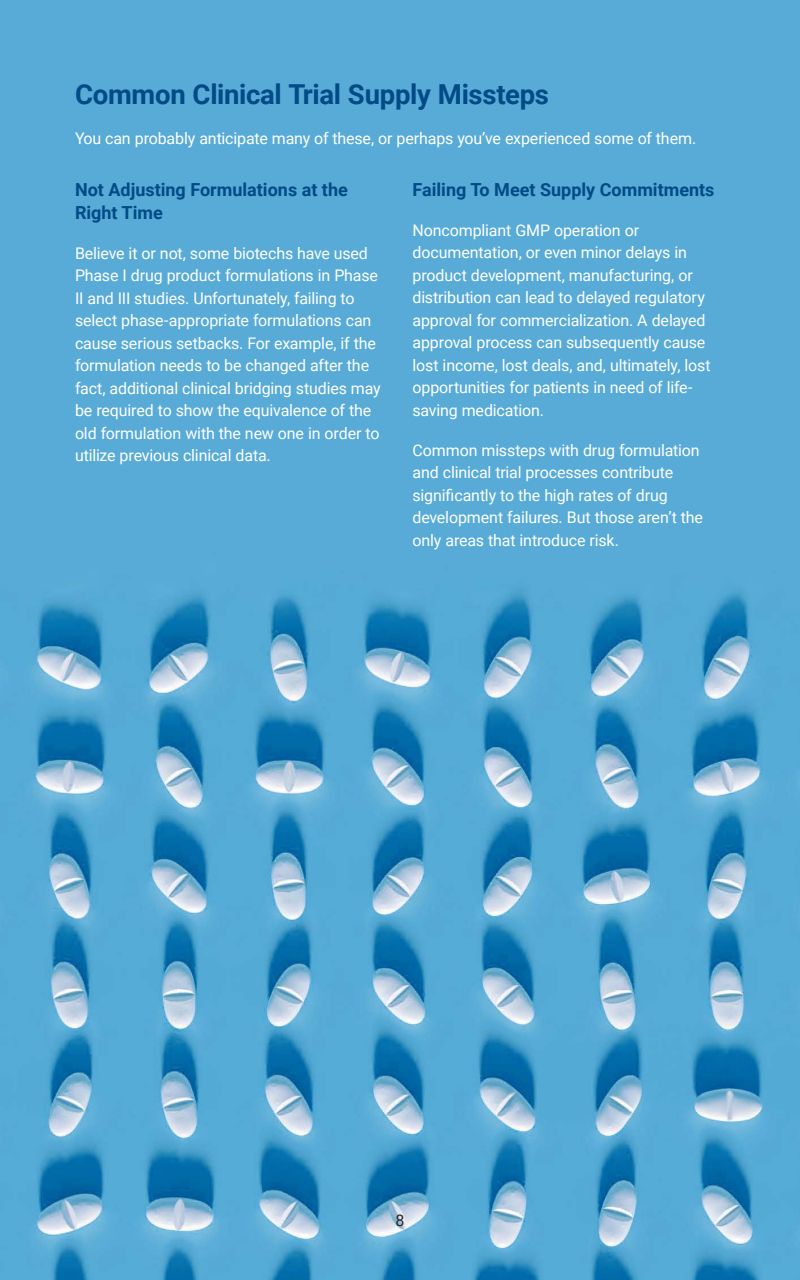
<style>
.page{position:relative;width:800px;height:1280px;background:#fff}
.page>*{position:absolute;margin:0;border:0;box-sizing:border-box;transform-origin:0 0}
.t1{font:700 27.5px "Roboto";letter-spacing:-.01em;color:#004b87}
.t2{font:700 18px/23px "Roboto";color:#004b87}
.t3{font:16px/22.5px "Roboto";letter-spacing:-.01em;color:#fff}
.t4{font:16px "Roboto";color:#282828}
</style>
<div class="page">
<img style="left:0;top:0;width:800px;height:1280px">
<h1 class="t1" style="left:75px;top:75px;width:476px">Common Clinical Trial Supply Missteps</h1>
<p class="t3" style="left:75px;top:126px;width:623px">You can probably anticipate many of these, or perhaps you’ve experienced some of them.</p>
<p class="t2" style="left:75px;top:177px;width:274px">Not Adjusting Formulations at the<br>Right Time</p>
<p class="t3" style="left:75px;top:241px;width:307px">Believe it or not, some biotechs have used Phase I drug product formulations in Phase II and III studies. Unfortunately, failing to select phase-appropriate formulations can cause serious setbacks. For example, if the formulation needs to be changed after the fact, additional clinical bridging studies may be required to show the equivalence of the old formulation with the new one in order to utilize previous clinical data.</p>
<p class="t2" style="left:412px;top:177px;width:304px">Failing To Meet Supply Commitments</p>
<p class="t3" style="left:412px;top:218px;width:300px">Noncompliant GMP operation or documentation, or even minor delays in product development, manufacturing, or distribution can lead to delayed regulatory approval for commercialization. A delayed approval process can subsequently cause lost income, lost deals, and, ultimately, lost opportunities for patients in need of life&shy;saving medication.</p>
<p class="t3" style="left:412px;top:438px;width:292px">Common missteps with drug formulation and clinical trial processes contribute significantly to the high rates of drug development failures. But those aren’t the only areas that introduce risk.</p>
<p class="t4" style="left:396px;top:1209px;width:10px">8</p>
</div>
